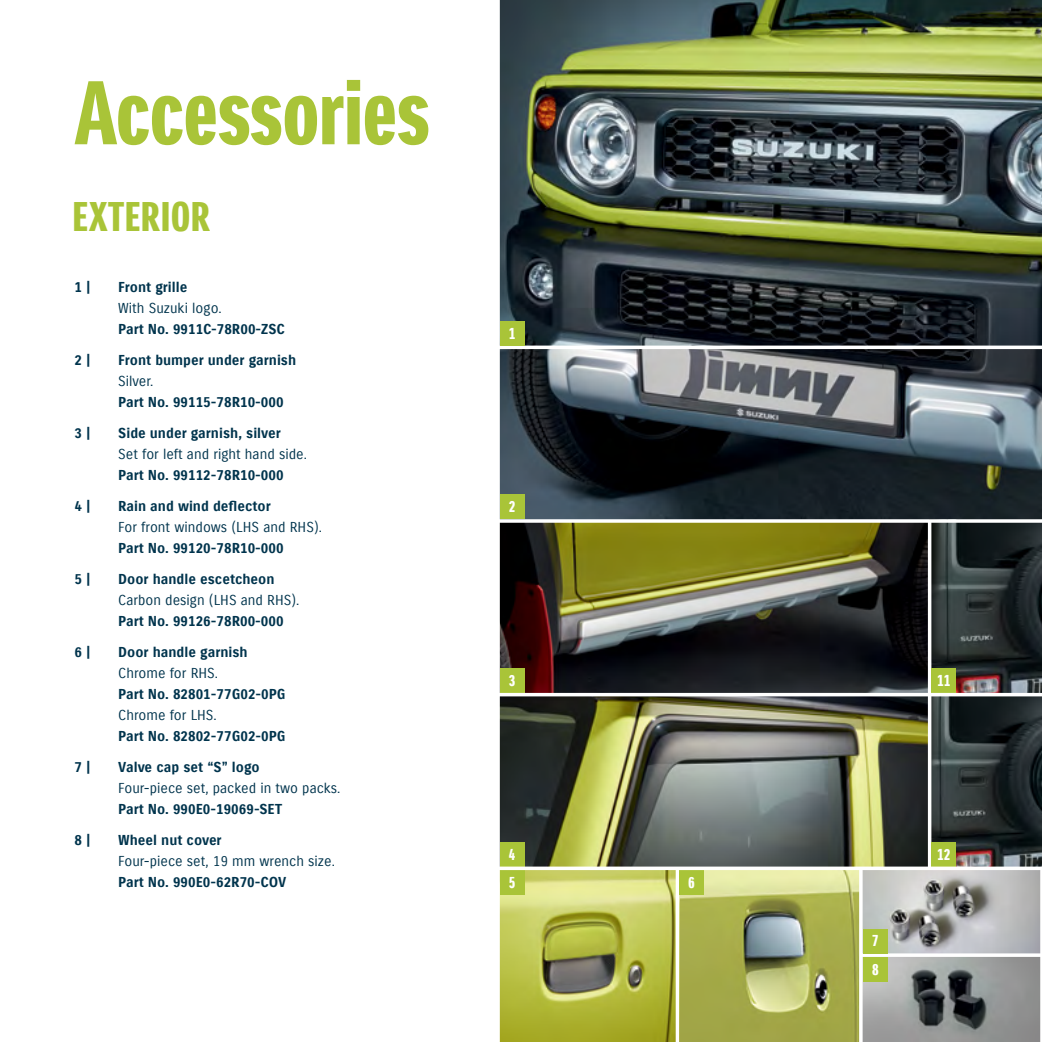
<style>
.page{position:relative;width:1042px;height:1042px;background:#fff}
.page>*{position:absolute;margin:0;border:0;box-sizing:border-box;transform-origin:0 0}
.t1{font:87.5px "Suzuki PRO Headline";color:#a9c438}
.t2{font:40.25px "Suzuki Headline";letter-spacing:.01em;color:#a9c438}
.t3{font:15.75px/28.3px "Suzuki PRO Headline";color:#fff}
.t4{font:14px "Suzuki PRO Bold";color:#00344d}
.t5{font:14px "Suzuki PRO Regular";color:#00344d}
</style>
<div class="page">
<img style="left:500px;top:0;width:542px;height:345px">
<svg style="left:500px;top:349px;width:542px;height:170px;background:#434b52"></svg>
<img style="left:862px;top:870px;width:178px;height:83px">
<svg style="left:862px;top:957px;width:178px;height:85px;background:#868989"></svg>
<svg style="left:679px;top:870px;width:180px;height:172px;background:#abb061"></svg>
<img style="left:931px;top:523px;width:111px;height:170px">
<svg style="left:931px;top:696px;width:111px;height:170px;background:#2b3233"></svg>
<img style="left:500px;top:523px;width:428px;height:170px">
<img style="left:500px;top:696px;width:428px;height:170px">
<svg style="left:500px;top:870px;width:176px;height:172px;background:#b3b851"></svg>
<svg style="left:499px;top:0;width:1px;height:1042px"></svg>
<svg style="left:862px;top:953px;width:178px;height:1px"></svg>
<svg style="left:499px;top:345px;width:543px;height:4px"></svg>
<svg style="left:499px;top:519px;width:543px;height:4px"></svg>
<div style="left:500px;top:321px;width:25px;height:24px;background:#a9c438"></div>
<div style="left:500px;top:494px;width:25px;height:25px;background:#a9c438"></div>
<div style="left:500px;top:668px;width:25px;height:25px;background:#a9c438"></div>
<div style="left:931px;top:668px;width:25px;height:25px;background:#a9c438"></div>
<div style="left:931px;top:842px;width:25px;height:24px;background:#a9c438"></div>
<div style="left:863px;top:928px;width:25px;height:25px;background:#a9c438"></div>
<div style="left:863px;top:957px;width:25px;height:24px;background:#a9c438"></div>
<div style="left:500px;top:842px;width:25px;height:24px;background:#a9c438"></div>
<div style="left:500px;top:870px;width:25px;height:25px;background:#a9c438"></div>
<div style="left:679px;top:870px;width:25px;height:25px;background:#a9c438"></div>
<hr style="left:498px;top:693px;width:544px;height:3px;background:#fff">
<svg style="left:499px;top:866px;width:543px;height:4px"></svg>
<h1 class="t1" style="left:74px;top:60px;width:357px">Accessories</h1>
<h2 class="t2" style="left:73px;top:194px;width:139px">EXTERIOR</h2>
<p class="t4" style="left:74px;top:278px;width:18px">1 |</p>
<p class="t4" style="left:118px;top:278px;width:71px">Front grille</p>
<p class="t5" style="left:118px;top:299px;width:105px">With Suzuki logo.</p>
<p class="t4" style="left:118px;top:320px;width:168px">Part No. 9911C-78R00-ZSC</p>
<p class="t4" style="left:74px;top:352px;width:18px">2 |</p>
<p class="t4" style="left:118px;top:352px;width:180px">Front bumper under garnish</p>
<p class="t5" style="left:118px;top:373px;width:37px">Silver.</p>
<p class="t4" style="left:118px;top:394px;width:167px">Part No. 99115-78R10-000</p>
<p class="t4" style="left:74px;top:425px;width:18px">3 |</p>
<p class="t4" style="left:118px;top:425px;width:164px">Side under garnish, silver</p>
<p class="t5" style="left:118px;top:446px;width:190px">Set for left and right hand side.</p>
<p class="t4" style="left:118px;top:467px;width:167px">Part No. 99112-78R10-000</p>
<p class="t4" style="left:74px;top:498px;width:18px">4 |</p>
<p class="t4" style="left:118px;top:498px;width:154px">Rain and wind deflector</p>
<p class="t5" style="left:118px;top:519px;width:205px">For front windows (LHS and RHS).</p>
<p class="t4" style="left:118px;top:540px;width:167px">Part No. 99120-78R10-000</p>
<p class="t4" style="left:74px;top:571px;width:18px">5 |</p>
<p class="t4" style="left:118px;top:571px;width:158px">Door handle escetcheon</p>
<p class="t5" style="left:118px;top:592px;width:183px">Carbon design (LHS and RHS).</p>
<p class="t4" style="left:118px;top:613px;width:167px">Part No. 99126-78R00-000</p>
<p class="t4" style="left:74px;top:644px;width:18px">6 |</p>
<p class="t4" style="left:118px;top:644px;width:131px">Door handle garnish</p>
<p class="t5" style="left:118px;top:665px;width:101px">Chrome for RHS.</p>
<p class="t4" style="left:118px;top:686px;width:169px">Part No. 82801-77G02-0PG</p>
<p class="t5" style="left:118px;top:707px;width:100px">Chrome for LHS.</p>
<p class="t4" style="left:118px;top:728px;width:169px">Part No. 82802-77G02-0PG</p>
<p class="t4" style="left:74px;top:759px;width:18px">7 |</p>
<p class="t4" style="left:118px;top:759px;width:143px">Valve cap set “S” logo</p>
<p class="t5" style="left:118px;top:780px;width:224px">Four-piece set, packed in two packs.</p>
<p class="t4" style="left:118px;top:801px;width:166px">Part No. 990E0-19069-SET</p>
<p class="t4" style="left:74px;top:832px;width:18px">8 |</p>
<p class="t4" style="left:118px;top:832px;width:105px">Wheel nut cover</p>
<p class="t5" style="left:118px;top:853px;width:218px">Four-piece set, 19 mm wrench size.</p>
<p class="t4" style="left:118px;top:874px;width:169px">Part No. 990E0-62R70-COV</p>
<p class="t3" style="left:509px;top:319px;width:8px">1</p>
<p class="t3" style="left:509px;top:493px;width:8px">2</p>
<p class="t3" style="left:509px;top:666px;width:8px">3</p>
<p class="t3" style="left:937px;top:666px;width:15px">11</p>
<p class="t3" style="left:509px;top:840px;width:8px">4<br>5</p>
<p class="t3" style="left:688px;top:868px;width:8px">6</p>
<p class="t3" style="left:872px;top:927px;width:8px">7<br>8</p>
<p class="t3" style="left:937px;top:840px;width:15px">12</p>
</div>
